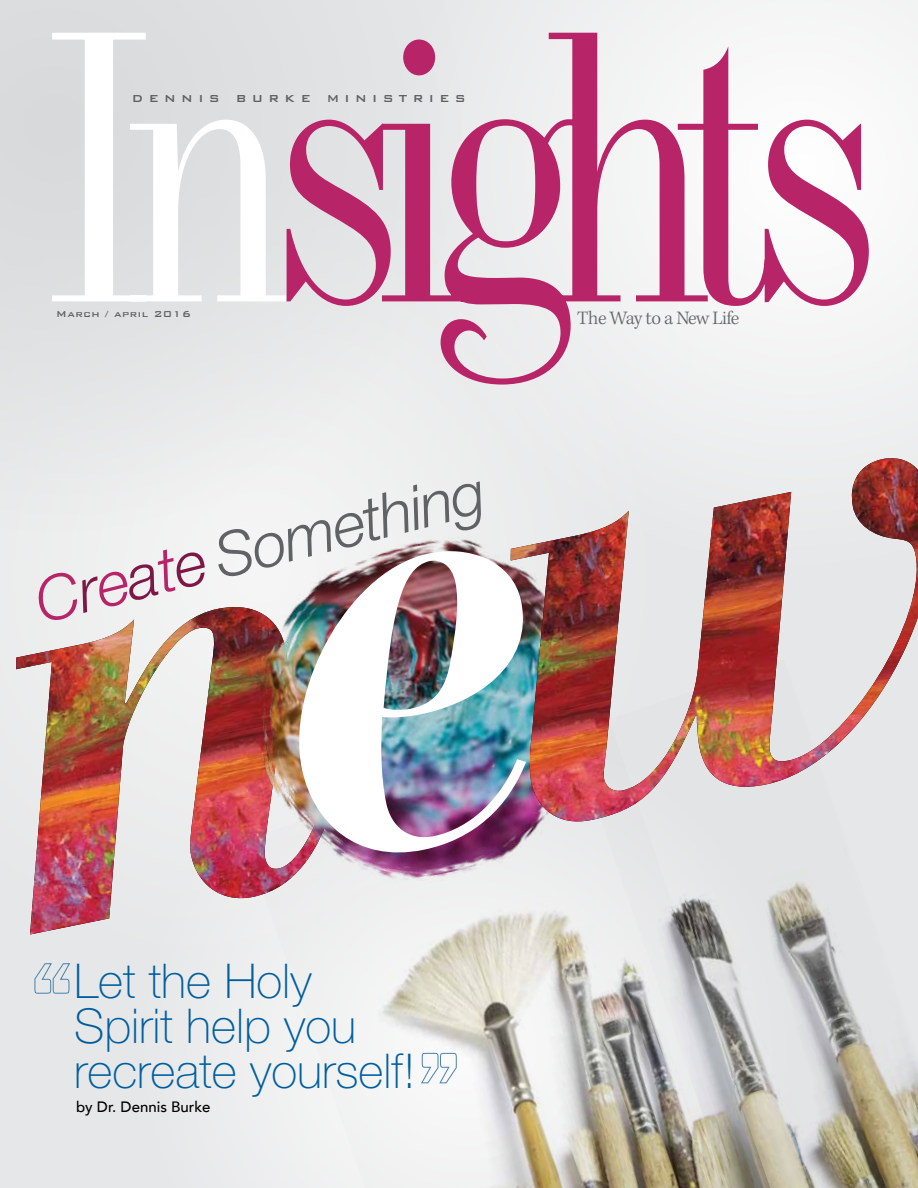
<style>
.page{position:relative;width:918px;height:1188px;background:#e6e7e8}
.page>*{position:absolute;margin:0;border:0;box-sizing:border-box;transform-origin:0 0}
.t1{font:italic 300 61.5px "Helvetica Neue LT Std";color:#616264}
.t2{font:100 48px/45px "Helvetica Neue LT Std";color:#005e9e}
.t3{font:300 19.5px "Kepler Std";letter-spacing:-.035em;color:#636466}
.t4{font:500 15px "Avenir";color:#000}
.t5{font:500 13.5px "Bank Gothic";letter-spacing:.395em;color:#5f6062}
.t6{font:500 11.55px "Bank Gothic";letter-spacing:.05em;color:#5f6062}
.s1{color:#b72467}
.s2{color:#7c1746}
</style>
<div class="page">
<div style="left:549px;top:0;width:369px;height:400px;background:#f4f5f5"></div>
<svg style="left:0;top:0;width:287px;height:531px"></svg>
<img style="left:278px;top:1012px;width:293px;height:176px">
<img style="left:571px;top:881px;width:347px;height:307px">
<img style="left:16px;top:607px;width:128px;height:328px">
<img style="left:144px;top:449px;width:571px;height:563px">
<svg style="left:52px;top:33px;width:235px;height:268px"></svg>
<svg style="left:287px;top:33px;width:582px;height:352px"></svg>
<img style="left:511px;top:458px;width:407px;height:369px">
<img style="left:285px;top:546px;width:249px;height:317px">
<svg style="left:34px;top:963px;width:36px;height:31px"></svg>
<svg style="left:421px;top:1053px;width:36px;height:31px"></svg>
<p class="t5" style="left:132px;top:88px;width:335px">DENNIS BURKE MINISTRIES</p>
<p class="t6" style="left:56px;top:305px;width:136px">March / april 2016</p>
<p class="t3" style="left:577px;top:307px;width:164px">The Way to a New Life</p>
<p class="t1" style="left:28px;top:567px;width:462px;rotate:-14deg"><span class="s1">C</span><span class="s2">r</span><span class="s1">e</span><span class="s2">a</span><span class="s1">t</span><span class="s2">e</span> Something</p>
<p class="t2" style="left:74px;top:958px;width:343px">Let the Holy<br>Spirit help you recreate yourself!</p>
<p class="t4" style="left:76px;top:1094px;width:136px">by Dr. Dennis Burke</p>
</div>
